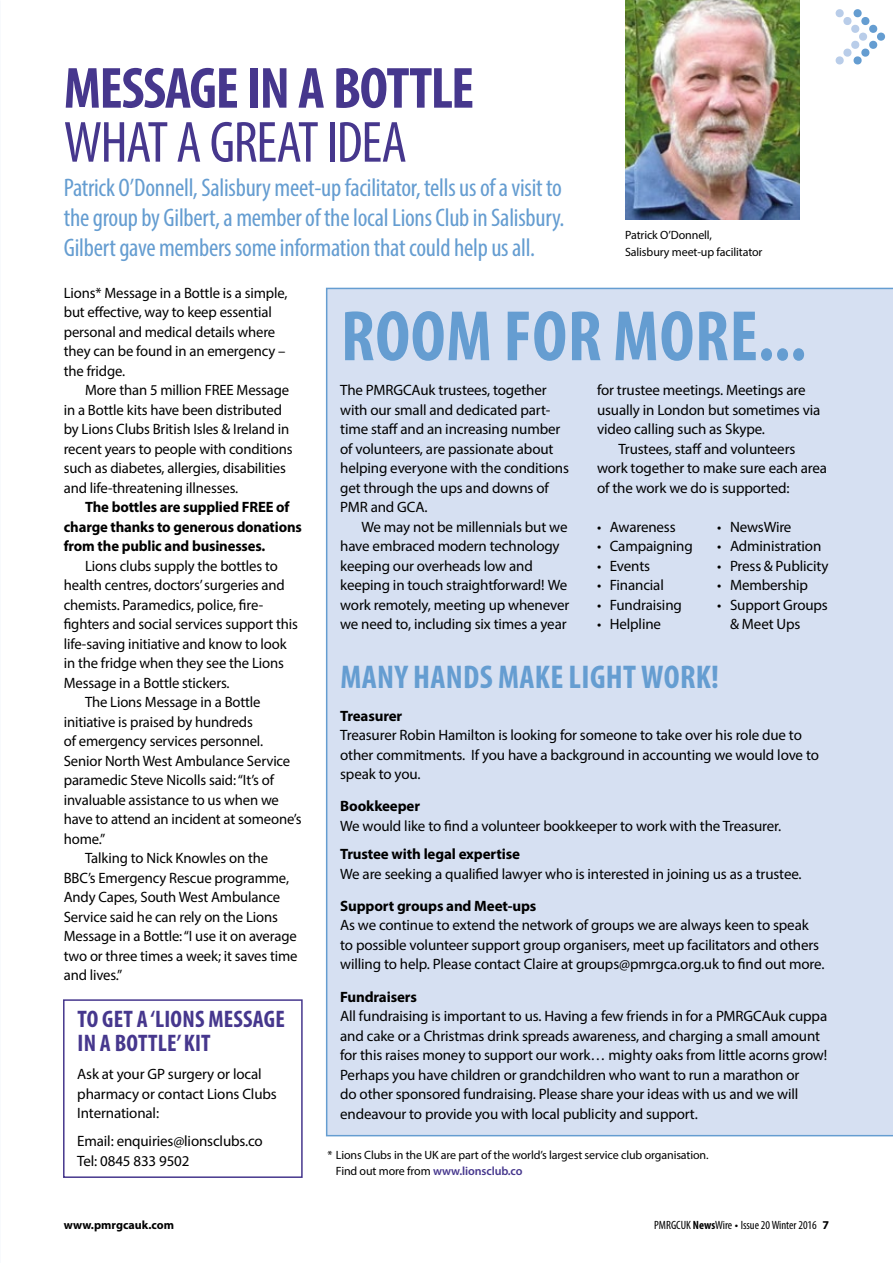
<style>
.page{position:relative;width:893px;height:1263px;background:#fff}
.page>*{position:absolute;margin:0;border:0;box-sizing:border-box;transform-origin:0 0}
.t1{font:700 condensed 72px "Myriad Pro";letter-spacing:.01em;color:#659dd1}
.t2{font:700 condensed 58.5px "Myriad Pro";letter-spacing:-.025em;color:#46378d}
.t3{font:condensed 58.5px "Myriad Pro";letter-spacing:-.025em;color:#46378d}
.t4{font:700 condensed 33px "Myriad Pro";letter-spacing:.01em;color:#659dd1}
.t5{font:condensed 25.5px/30px "Myriad Pro";letter-spacing:-.01em;color:#659dd1;text-align:justify}
.t6{font:700 condensed 24px/24px "Myriad Pro";letter-spacing:.01em;color:#46378d}
.t7{font:15px/19.5px "Myriad Pro";letter-spacing:-.01em;color:#000}
.t8{font:700 15px/19.5px "Myriad Pro";letter-spacing:-.01em;color:#000}
.t9{font:12px/16.5px "Myriad Pro";letter-spacing:-.01em;color:#000}
.t10{font:condensed 12px "Myriad Pro";color:#000}
.t11{font:700 12px "Myriad Pro";color:#000}
.s1{font-weight:600;color:#46378d}
.s2{font-weight:700}
.s3{font-stretch:normal}
.s4{font-weight:700;font-stretch:normal}
</style>
<div class="page">
<img style="left:625px;top:0;width:175px;height:220px">
<svg style="left:835px;top:9px;width:50px;height:56px"></svg>
<div style="left:63px;top:999px;width:240px;height:179px;border:2px solid #46378d"></div>
<div style="left:326px;top:288px;width:567px;height:848px;background:#d6e0f2"></div>
<h2 class="t2" style="left:64px;top:52px;width:412px">MESSAGE IN A BOTTLE</h2>
<h2 class="t3" style="left:64px;top:107px;width:345px">WHAT A GREAT IDEA</h2>
<h3 class="t5" style="left:64px;top:172px;width:502px">Patrick O’Donnell, Salisbury meet-up facilitator, tells us of a visit to the group by Gilbert, a member of the local Lions Club in Salisbury.<br>Gilbert gave members some information that could help us all.</h3>
<p class="t7" style="left:64px;top:283px;width:225px">Lions* Message in a Bottle is a simple, but effective, way to keep essential personal and medical details where they can be found in an emergency – the fridge.</p>
<p class="t7" style="left:64px;top:380px;width:230px;text-indent:21px">More than 5 million FREE Message in a Bottle kits have been distributed by Lions Clubs British Isles &amp; Ireland in recent years to people with conditions such as diabetes, allergies, disabilities and life-threatening illnesses.</p>
<p class="t8" style="left:64px;top:497px;width:240px;text-indent:21px">The bottles are supplied FREE of charge thanks to generous donations from the public and businesses.</p>
<p class="t7" style="left:85px;top:556px;width:194px">Lions clubs supply the bottles to</p>
<p class="t7" style="left:64px;top:575px;width:223px">health centres, doctors’ surgeries and</p>
<p class="t7" style="left:64px;top:595px;width:201px">chemists. Paramedics, police, fire-</p>
<p class="t7" style="left:64px;top:614px;width:236px">fighters and social services support this</p>
<p class="t7" style="left:64px;top:634px;width:224px">life-saving initiative and know to look</p>
<p class="t7" style="left:64px;top:653px;width:222px">in the fridge when they see the Lions</p>
<p class="t7" style="left:64px;top:673px;width:167px">Message in a Bottle stickers.</p>
<p class="t7" style="left:85px;top:692px;width:177px">The Lions Message in a Bottle</p>
<p class="t7" style="left:64px;top:712px;width:191px">initiative is praised by hundreds</p>
<p class="t7" style="left:64px;top:731px;width:201px">of emergency services personnel.</p>
<p class="t7" style="left:64px;top:751px;width:228px">Senior North West Ambulance Service</p>
<p class="t7" style="left:64px;top:770px;width:212px">paramedic Steve Nicolls said: “It’s of</p>
<p class="t7" style="left:64px;top:790px;width:217px">invaluable assistance to us when we</p>
<p class="t7" style="left:64px;top:809px;width:239px">have to attend an incident at someone’s</p>
<p class="t7" style="left:64px;top:829px;width:43px">home.”</p>
<p class="t7" style="left:85px;top:848px;width:185px">Talking to Nick Knowles on the</p>
<p class="t7" style="left:64px;top:868px;width:227px">BBC’s Emergency Rescue programme,</p>
<p class="t7" style="left:64px;top:887px;width:218px">Andy Capes, South West Ambulance</p>
<p class="t7" style="left:64px;top:907px;width:216px">Service said he can rely on the Lions</p>
<p class="t7" style="left:64px;top:926px;width:234px">Message in a Bottle: “I use it on average</p>
<p class="t7" style="left:64px;top:946px;width:235px">two or three times a week; it saves time</p>
<p class="t7" style="left:64px;top:965px;width:60px">and lives.”</p>
<h3 class="t6" style="left:78px;top:1007px;width:209px">TO GET A ‘LIONS MESSAGE<br>IN A BOTTLE’ KIT</h3>
<p class="t7" style="left:77px;top:1064px;width:201px">Ask at your GP surgery or local pharmacy or contact Lions Clubs<br>International:</p>
<p class="t7" style="left:77px;top:1131px;width:187px">Email: enquiries@lionsclubs.co<br>Tel: 0845 833 9502</p>
<p class="t9" style="left:625px;top:227px;width:139px">Patrick O’Donnell,<br>Salisbury meet-up facilitator</p>
<h1 class="t1" style="left:341px;top:291px;width:467px">ROOM FOR MORE...</h1>
<p class="t7" style="left:340px;top:380px;width:230px">The PMRGCAuk trustees, together with our small and dedicated part&shy;time staff and an increasing number of volunteers, are passionate about helping everyone with the conditions get through the ups and downs of<br>PMR and GCA.</p>
<p class="t7" style="left:340px;top:517px;width:231px;text-indent:21px">We may not be millennials but we have embraced modern technology keeping our overheads low and keeping in touch straightforward! We work remotely, meeting up whenever we need to, including six times a year</p>
<p class="t7" style="left:597px;top:380px;width:210px">for trustee meetings. Meetings are</p>
<p class="t7" style="left:597px;top:400px;width:225px">usually in London but sometimes via</p>
<p class="t7" style="left:597px;top:419px;width:169px">video calling such as Skype.</p>
<p class="t7" style="left:618px;top:439px;width:179px">Trustees, staff and volunteers</p>
<p class="t7" style="left:597px;top:458px;width:232px">work together to make sure each area</p>
<p class="t7" style="left:597px;top:478px;width:194px">of the work we do is supported:</p>
<p class="t7" style="left:597px;top:517px;width:80px">• Awareness</p>
<p class="t7" style="left:597px;top:536px;width:97px">• Campaigning</p>
<p class="t7" style="left:597px;top:556px;width:55px">• Events</p>
<p class="t7" style="left:597px;top:575px;width:68px">• Financial</p>
<p class="t7" style="left:597px;top:595px;width:86px">• Fundraising</p>
<p class="t7" style="left:597px;top:614px;width:65px">• Helpline</p>
<p class="t7" style="left:717px;top:517px;width:76px">• NewsWire</p>
<p class="t7" style="left:717px;top:536px;width:106px">• Administration</p>
<p class="t7" style="left:717px;top:556px;width:113px">• Press &amp; Publicity</p>
<p class="t7" style="left:717px;top:575px;width:92px">• Membership</p>
<p class="t7" style="left:730px;top:595px;width:99px;text-indent:-13px">• Support Groups &amp; Meet Ups</p>
<h3 class="t4" style="left:340px;top:657px;width:380px">MANY HANDS MAKE LIGHT WORK!</h3>
<p class="t8" style="left:340px;top:705px;width:64px">Treasurer</p>
<p class="t7" style="left:340px;top:725px;width:480px">Treasurer Robin Hamilton is looking for someone to take over his role due to other commitments. If you have a background in accounting we would love to speak to you.</p>
<p class="t8" style="left:340px;top:796px;width:81px">Bookkeeper</p>
<p class="t7" style="left:340px;top:816px;width:443px">We would like to find a volunteer bookkeeper to work with the Treasurer.</p>
<p class="t8" style="left:340px;top:844px;width:181px">Trustee with legal expertise</p>
<p class="t7" style="left:340px;top:863px;width:463px">We are seeking a qualified lawyer who is interested in joining us as a trustee.</p>
<p class="t8" style="left:340px;top:895px;width:198px">Support groups and Meet-ups</p>
<p class="t7" style="left:340px;top:915px;width:486px">As we continue to extend the network of groups we are always keen to speak to possible volunteer support group organisers, meet up facilitators and others willing to help. Please contact Claire at groups@pmrgca.org.uk to find out more.</p>
<p class="t8" style="left:340px;top:986px;width:78px">Fundraisers</p>
<p class="t7" style="left:340px;top:1006px;width:489px">All fundraising is important to us. Having a few friends in for a PMRGCAuk cuppa and cake or a Christmas drink spreads awareness, and charging a small amount for this raises money to support our work… mighty oaks from little acorns grow!<br>Perhaps you have children or grandchildren who want to run a marathon or<br>do other sponsored fundraising. Please share your ideas with us and we will endeavour to provide you with local publicity and support.</p>
<p class="t9" style="left:336px;top:1146px;width:374px;text-indent:-9px">* Lions Clubs in the UK are part of the world’s largest service club organisation.<br>Find out more from <span class="s1">www.lionsclub.co</span></p>
<p class="t11" style="left:64px;top:1217px;width:112px">www.pmrgcauk.com</p>
<p class="t10" style="left:654px;top:1218px;width:177px">PMRGCUK <span class="s2">News</span>Wire <span class="s3">•</span> Issue 20 Winter 2016 <span class="s4">7</span></p>
</div>
